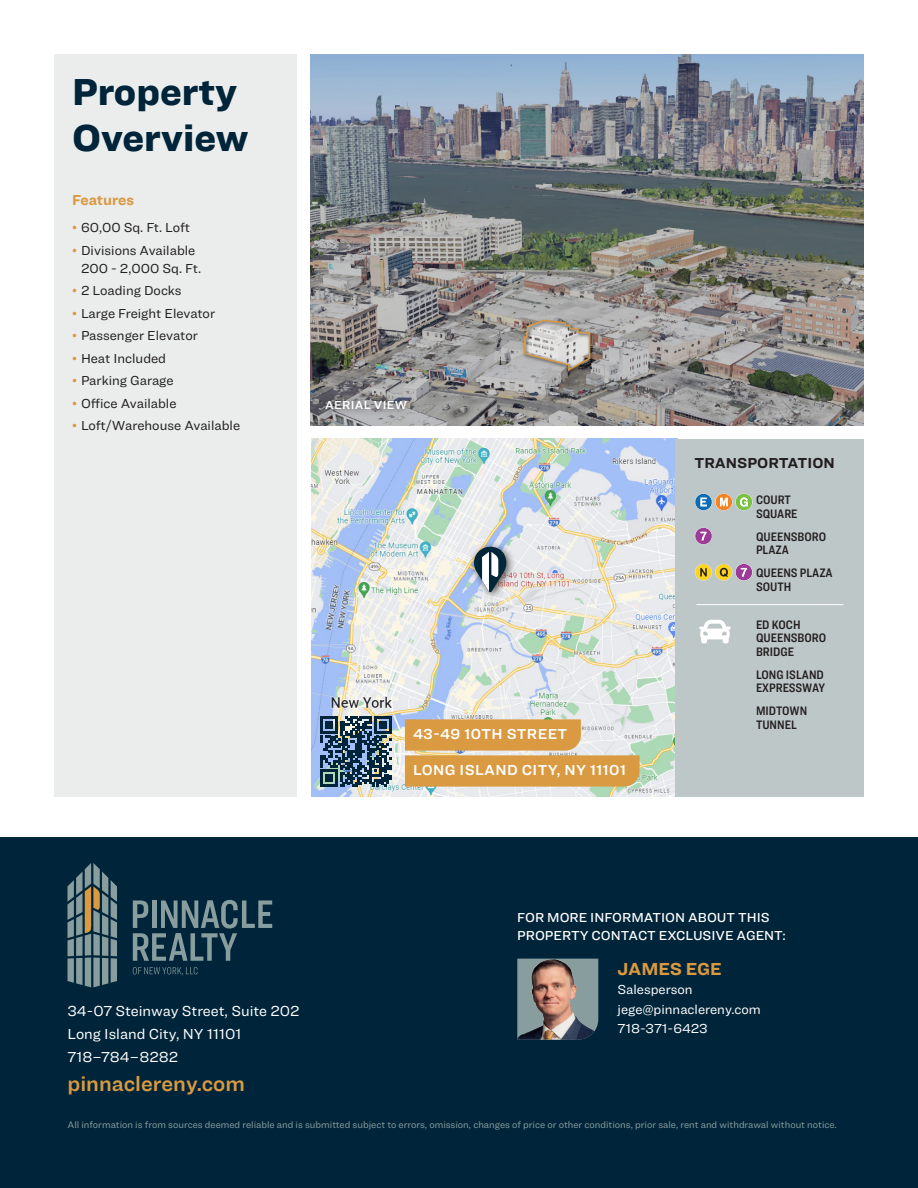
<style>
.page{position:relative;width:918px;height:1188px;background:#fff}
.page>*{position:absolute;margin:0;border:0;box-sizing:border-box;transform-origin:0 0}
.Features__H2_26pt_Black_Dark_Blue{font:900 39px/46.8px "Ringside";color:#002439}
.t1{font:600 21.75px "Ringside";color:#d99a41}
.Agent__Name{font:700 18px "Ringside";letter-spacing:-.005em;color:#d99a41}
.t2{font:15px/23.4px "Ringside";color:#fff}
.t3{font:600 15px "Ringside";letter-spacing:.025em;color:#fff}
.t4{font:700 15px "Ringside";color:#231f20}
.Features__Heading_10pt_Bold_Gold{font:700 15px "Ringside";letter-spacing:-.005em;color:#d99a41}
.t5{font:13.5px/18px "Ringside";color:#231f20}
.t6{font:500 13.5px/18px "Ringside";color:#fff}
.Agent__Contact{font:13.5px "Ringside";color:#fff}
.Features__Transportation{font:600 12.75px/13.5px "Ringside Condensed";color:#231f20}
.Features__Photo_Captions{font:600 12px "Ringside";letter-spacing:.025em;color:#fff}
.t7{font:9.75px "Ringside";color:#889d9e}
.s1{color:#d99a41}
</style>
<div class="page">
<div style="left:0;top:837px;width:918px;height:351px;background:#002439"></div>
<svg style="left:133px;top:967px;width:65px;height:9px"></svg>
<svg style="left:133px;top:900px;width:139px;height:61px"></svg>
<svg style="left:68px;top:863px;width:49px;height:124px"></svg>
<div style="left:54px;top:54px;width:243px;height:742px;background:#eaedec"></div>
<img style="left:311px;top:439px;width:364px;height:357px">
<div style="left:675px;top:439px;width:189px;height:357px;background:#bec7c7"></div>
<svg style="left:695px;top:528px;width:17px;height:16px"></svg>
<svg style="left:695px;top:494px;width:57px;height:16px"></svg>
<svg style="left:695px;top:564px;width:57px;height:17px"></svg>
<img style="left:310px;top:54px;width:554px;height:371px">
<div style="left:318px;top:393px;width:96px;height:24px;background:#231f20;opacity:.75"></div>
<svg style="left:699px;top:620px;width:32px;height:23px"></svg>
<hr style="left:696px;top:604px;width:147px;height:1px;background:#fff">
<div style="left:468px;top:541px;width:48px;height:61px;background:#231f20;opacity:.75"></div>
<svg style="left:474px;top:547px;width:32px;height:45px"></svg>
<svg style="left:405px;top:719px;width:235px;height:68px"></svg>
<svg style="left:321px;top:716px;width:70px;height:71px"></svg>
<img style="left:517px;top:959px;width:81px;height:81px">
<p class="Features__H2_26pt_Black_Dark_Blue" style="left:72px;top:67px;width:178px">Property<br>Overview</p>
<p class="Features__Heading_10pt_Bold_Gold" style="left:72px;top:189px;width:63px">Features</p>
<p class="t5" style="left:72px;top:219px;width:120px"><span class="s1">•</span> 60,00 Sq. Ft. Loft</p>
<p class="t5" style="left:81px;top:241px;width:122px;text-indent:-9px"><span class="s1">•</span> Divisions Available<br>200 - 2,000 Sq. Ft.</p>
<p class="t5" style="left:72px;top:282px;width:111px"><span class="s1">•</span> 2 Loading Docks</p>
<p class="t5" style="left:72px;top:304px;width:145px"><span class="s1">•</span> Large Freight Elevator</p>
<p class="t5" style="left:72px;top:327px;width:127px"><span class="s1">•</span> Passenger Elevator</p>
<p class="t5" style="left:72px;top:349px;width:96px"><span class="s1">•</span> Heat Included</p>
<p class="t5" style="left:72px;top:372px;width:103px"><span class="s1">•</span> Parking Garage</p>
<p class="t5" style="left:72px;top:394px;width:106px"><span class="s1">•</span> Office Available</p>
<p class="t5" style="left:72px;top:417px;width:170px"><span class="s1">•</span> Loft/Warehouse Available</p>
<p class="Features__Photo_Captions" style="left:325px;top:396px;width:84px">AERIAL VIEW</p>
<p class="t3" style="left:413px;top:723px;width:156px">43-49 10TH STREET</p>
<p class="t3" style="left:413px;top:759px;width:215px">LONG ISLAND CITY, NY 11101</p>
<p class="t4" style="left:694px;top:452px;width:142px">TRANSPORTATION</p>
<p class="Features__Transportation" style="left:756px;top:493px;width:43px">COURT<br>SQUARE</p>
<p class="Features__Transportation" style="left:756px;top:529px;width:72px">QUEENSBORO<br>PLAZA</p>
<p class="Features__Transportation" style="left:756px;top:566px;width:78px">QUEENS PLAZA<br>SOUTH</p>
<p class="Features__Transportation" style="left:756px;top:618px;width:72px">ED KOCH<br>QUEENSBORO<br>BRIDGE</p>
<p class="Features__Transportation" style="left:756px;top:668px;width:71px">LONG ISLAND<br>EXPRESSWAY</p>
<p class="Features__Transportation" style="left:756px;top:704px;width:53px">MIDTOWN<br>TUNNEL</p>
<p class="t6" style="left:517px;top:908px;width:270px">FOR MORE INFORMATION ABOUT THIS<br>PROPERTY CONTACT EXCLUSIVE AGENT:</p>
<p class="Agent__Name" style="left:618px;top:955px;width:106px">JAMES EGE</p>
<p class="Agent__Contact" style="left:618px;top:980px;width:77px">Salesperson</p>
<p class="Agent__Contact" style="left:618px;top:999px;width:145px">jege@pinnaclereny.com</p>
<p class="Agent__Contact" style="left:618px;top:1019px;width:92px">718-371-6423</p>
<p class="t2" style="left:68px;top:999px;width:234px">34-07 Steinway Street, Suite 202<br>Long Island City, NY 11101<br>718–784–8282</p>
<h2 class="t1" style="left:68px;top:1067px;width:179px">pinnaclereny.com</h2>
<p class="t7" style="left:68px;top:1118px;width:771px">All information is from sources deemed reliable and is submitted subject to errors, omission, changes of price or other conditions, prior sale, rent and withdrawal without notice.</p>
</div>
